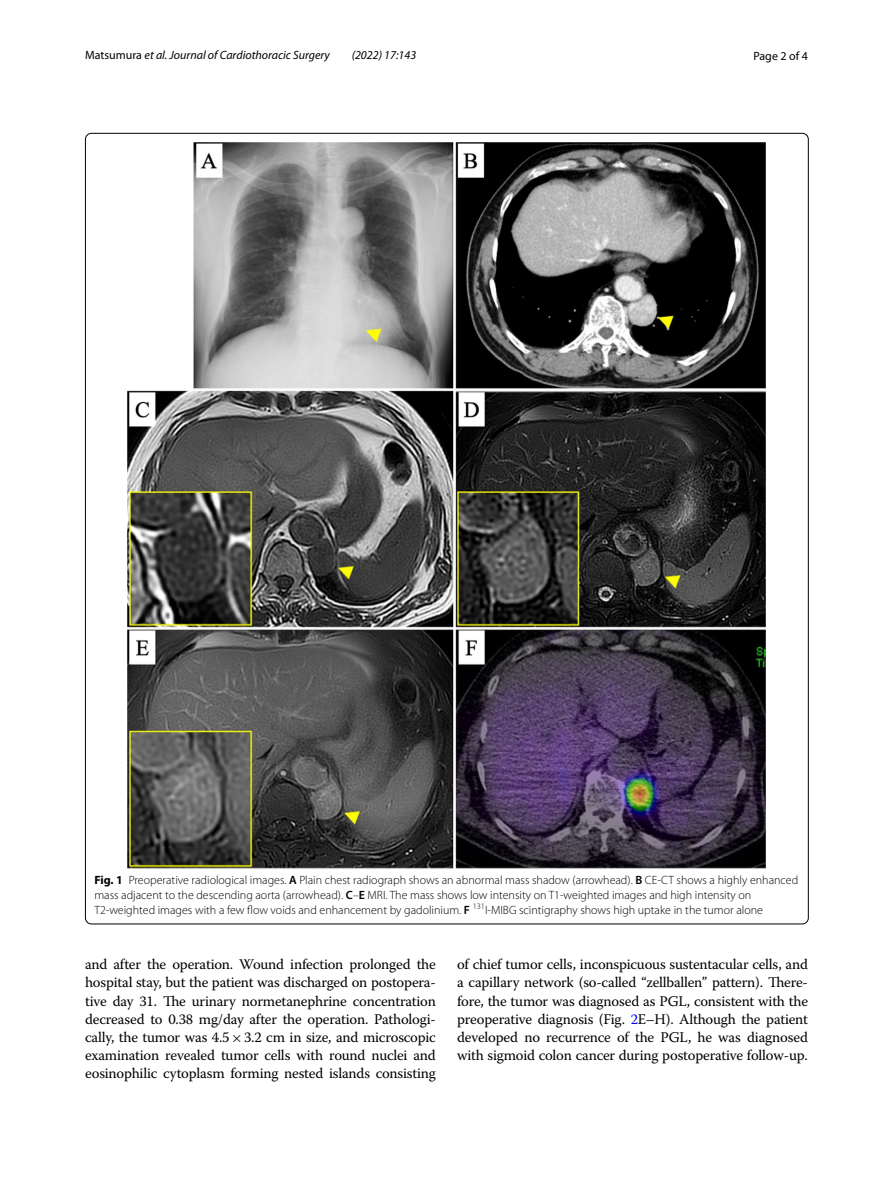
<style>
.page{position:relative;width:893px;height:1187px;background:#fff}
.page>*{position:absolute;margin:0;border:0;box-sizing:border-box;transform-origin:0 0}
.t1{font:14.7px/18px "Warnock Pro";letter-spacing:-.015em;color:#000;text-align:justify}
.t2{font:300 12px/15px "Myriad Pro";color:#000}
.t3{font:italic 12px "Myriad Pro";color:#000}
.t4{font:12px "Myriad Pro";color:#000}
.s1{font-style:normal}
.s2{font-weight:700}
.s3{font-weight:600}
.s4{font-family:"MTSY"}
.s5{color:#00f}
</style>
<div class="page">
<img style="left:128px;top:142px;width:638px;height:726px">
<p class="t3" style="left:85px;top:48px;width:246px"><span class="s1">Matsumura</span> et al. Journal of Cardiothoracic Surgery</p>
<p class="t3" style="left:352px;top:48px;width:66px">(2022) 17:143</p>
<p class="t4" style="left:753px;top:48px;width:56px">Page 2 of 4</p>
<p class="t2" style="left:94px;top:872px;width:705px"><span class="s2">Fig. 1</span> Preoperative radiological images. <span class="s3">A</span> Plain chest radiograph shows an abnormal mass shadow (arrowhead). <span class="s3">B</span> CE-CT shows a highly enhanced mass adjacent to the descending aorta (arrowhead). <span class="s3">C</span>–<span class="s3">E</span> MRI. The mass shows low intensity on T1-weighted images and high intensity on<br>T2-weighted images with a few flow voids and enhancement by gadolinium. <span class="s3">F</span> <sup>131</sup>I-MIBG scintigraphy shows high uptake in the tumor alone</p>
<p class="t1" style="left:85px;top:955px;width:352px">and after the operation. Wound infection prolonged the hospital stay, but the patient was discharged on postopera&shy;tive day 31. The urinary normetanephrine concentration decreased to 0.38 mg/day after the operation. Pathologi&shy;cally, the tumor was 4.5<span class="s4">×</span>3.2 cm in size, and microscopic examination revealed tumor cells with round nuclei and eosinophilic cytoplasm forming nested islands consisting</p>
<p class="t1" style="left:457px;top:955px;width:352px">of chief tumor cells, inconspicuous sustentacular cells, and a capillary network (so-called “zellballen” pattern). There&shy;fore, the tumor was diagnosed as PGL, consistent with the preoperative diagnosis (Fig. <span class="s5">2</span>E–H). Although the patient developed no recurrence of the PGL, he was diagnosed with sigmoid colon cancer during postoperative follow-up.</p>
</div>
